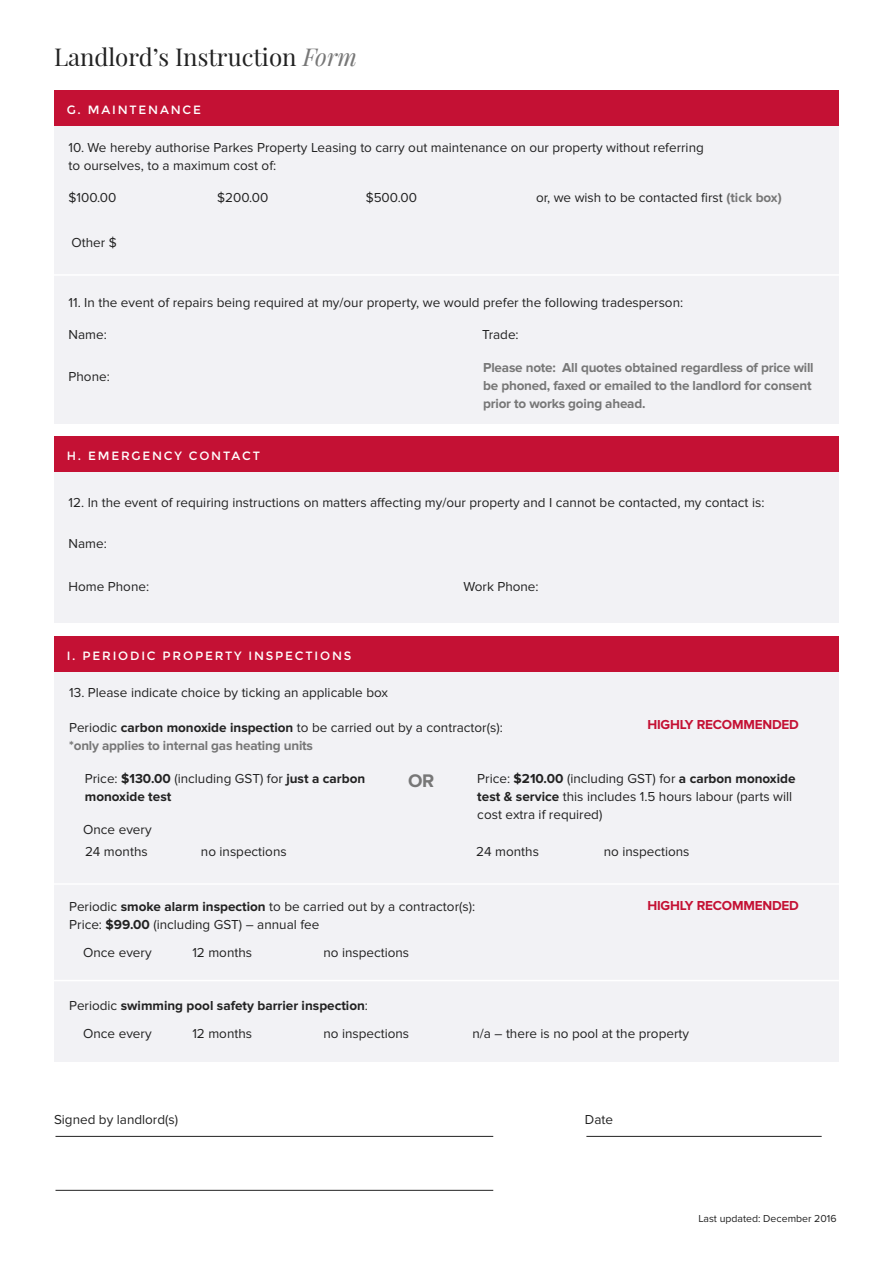
<style>
.page{position:relative;width:893px;height:1263px;background:#fff}
.page>*{position:absolute;margin:0;border:0;box-sizing:border-box;transform-origin:0 0}
.t1{font:24.15px "Playfair Display";color:#222}
.t2{font:700 18.9px "Proxima Nova";color:#777}
.t3{font:13.5px/18px "Proxima Nova";color:#222}
.t4{font:700 13.5px/18px "Proxima Nova";letter-spacing:-.015em;color:#777}
.t5{font:700 13.5px/18px "Proxima Nova";color:#222}
.t6{font:700 13.5px "Proxima Nova";letter-spacing:-.015em;color:#c41134}
.t7{font:12px "Montserrat";letter-spacing:.15em;color:#fff}
.t8{font:10.5px "Proxima Nova";color:#222}
.s1{font-style:italic;color:#777}
.s2{font-weight:700;color:#777}
.s3{font-weight:700}
.s4{font-weight:400}
</style>
<div class="page">
<hr style="left:56px;top:1136px;width:437px;height:1px;background:#222">
<hr style="left:56px;top:1190px;width:437px;height:1px;background:#222">
<hr style="left:586px;top:1136px;width:236px;height:1px;background:#222">
<div style="left:54px;top:454px;width:785px;height:169px;background:#f2f2f5"></div>
<div style="left:54px;top:436px;width:785px;height:36px;background:#c41134"></div>
<div style="left:54px;top:654px;width:785px;height:407px;background:#f2f2f5"></div>
<div style="left:54px;top:636px;width:785px;height:35px;background:#c41134"></div>
<hr style="left:27px;top:883px;width:812px;height:2px;background:#fff">
<hr style="left:27px;top:980px;width:812px;height:1px;background:#fff">
<div style="left:54px;top:108px;width:785px;height:316px;background:#f2f2f5"></div>
<div style="left:54px;top:90px;width:785px;height:36px;background:#c41134"></div>
<hr style="left:43px;top:274px;width:812px;height:2px;background:#fff">
<h1 class="t1" style="left:54px;top:42px;width:304px">Landlord’s Instruction <span class="s1">Form</span></h1>
<p class="t7" style="left:67px;top:103px;width:136px">G. MAINTENANCE</p>
<p class="t3" style="left:69px;top:139px;width:637px">10. We hereby authorise Parkes Property Leasing to carry out maintenance on our property without referring to ourselves, to a maximum cost of:</p>
<p class="t3" style="left:69px;top:189px;width:49px">$100.00</p>
<p class="t3" style="left:217px;top:189px;width:53px">$200.00</p>
<p class="t3" style="left:366px;top:189px;width:53px">$500.00</p>
<p class="t3" style="left:536px;top:189px;width:247px">or, we wish to be contacted first <span class="s2">(tick box)</span></p>
<p class="t3" style="left:71px;top:233px;width:47px">Other $</p>
<p class="t3" style="left:69px;top:294px;width:616px">11. In the event of repairs being required at my/our property, we would prefer the following tradesperson:</p>
<p class="t3" style="left:69px;top:325px;width:40px">Name:</p>
<p class="t3" style="left:69px;top:367px;width:43px">Phone:</p>
<p class="t3" style="left:482px;top:325px;width:38px">Trade:</p>
<p class="t4" style="left:483px;top:359px;width:332px">Please note: All quotes obtained regardless of price will be phoned, faxed or emailed to the landlord for consent prior to works going ahead.</p>
<p class="t7" style="left:67px;top:449px;width:195px">H. EMERGENCY CONTACT</p>
<p class="t3" style="left:69px;top:494px;width:697px">12. In the event of requiring instructions on matters affecting my/our property and I cannot be contacted, my contact is:</p>
<p class="t3" style="left:69px;top:534px;width:40px">Name:</p>
<p class="t3" style="left:69px;top:577px;width:82px">Home Phone:</p>
<p class="t3" style="left:463px;top:577px;width:77px">Work Phone:</p>
<p class="t7" style="left:67px;top:648px;width:286px">I. PERIODIC PROPERTY INSPECTIONS</p>
<p class="t3" style="left:69px;top:684px;width:320px">13. Please indicate choice by ticking an applicable box</p>
<p class="t6" style="left:647px;top:717px;width:153px">HIGHLY RECOMMENDED</p>
<p class="t3" style="left:69px;top:718px;width:435px">Periodic <span class="s3">carbon monoxide inspection</span> to be carried out by a contractor(s):</p>
<p class="t5" style="left:85px;top:770px;width:282px"><span class="s4">Price:</span> $130.00 <span class="s4">(including GST) for</span> just a carbon monoxide test</p>
<p class="t3" style="left:477px;top:770px;width:320px">Price: <span class="s3">$210.00</span> (including GST) for <span class="s3">a carbon monoxide test &amp; service</span> this includes 1.5 hours labour (parts will cost extra if required)</p>
<p class="t3" style="left:476px;top:842px;width:64px">24 months</p>
<p class="t4" style="left:69px;top:737px;width:245px">*only applies to internal gas heating units</p>
<h2 class="t2" style="left:408px;top:770px;width:28px">OR</h2>
<p class="t3" style="left:83px;top:821px;width:70px">Once every</p>
<p class="t3" style="left:85px;top:842px;width:64px">24 months</p>
<p class="t3" style="left:201px;top:842px;width:87px">no inspections</p>
<p class="t3" style="left:604px;top:842px;width:87px">no inspections</p>
<p class="t3" style="left:69px;top:898px;width:407px">Periodic <span class="s3">smoke alarm inspection</span> to be carried out by a contractor(s):<br>Price: <span class="s3">$99.00</span> (including GST) – annual fee</p>
<p class="t3" style="left:83px;top:944px;width:70px">Once every</p>
<p class="t3" style="left:192px;top:944px;width:61px">12 months</p>
<p class="t3" style="left:323px;top:944px;width:87px">no inspections</p>
<p class="t5" style="left:69px;top:997px;width:300px"><span class="s4">Periodic</span> swimming pool safety barrier inspection<span class="s4">:</span></p>
<p class="t6" style="left:647px;top:898px;width:153px">HIGHLY RECOMMENDED</p>
<p class="t3" style="left:83px;top:1025px;width:70px">Once every</p>
<p class="t3" style="left:192px;top:1025px;width:61px">12 months</p>
<p class="t3" style="left:323px;top:1025px;width:87px">no inspections</p>
<p class="t3" style="left:472px;top:1025px;width:218px">n/a – there is no pool at the property</p>
<p class="t3" style="left:54px;top:1111px;width:126px">Signed by landlord(s)</p>
<p class="t3" style="left:585px;top:1111px;width:30px">Date</p>
<p class="t8" style="left:698px;top:1212px;width:140px">Last updated: December 2016</p>
</div>
